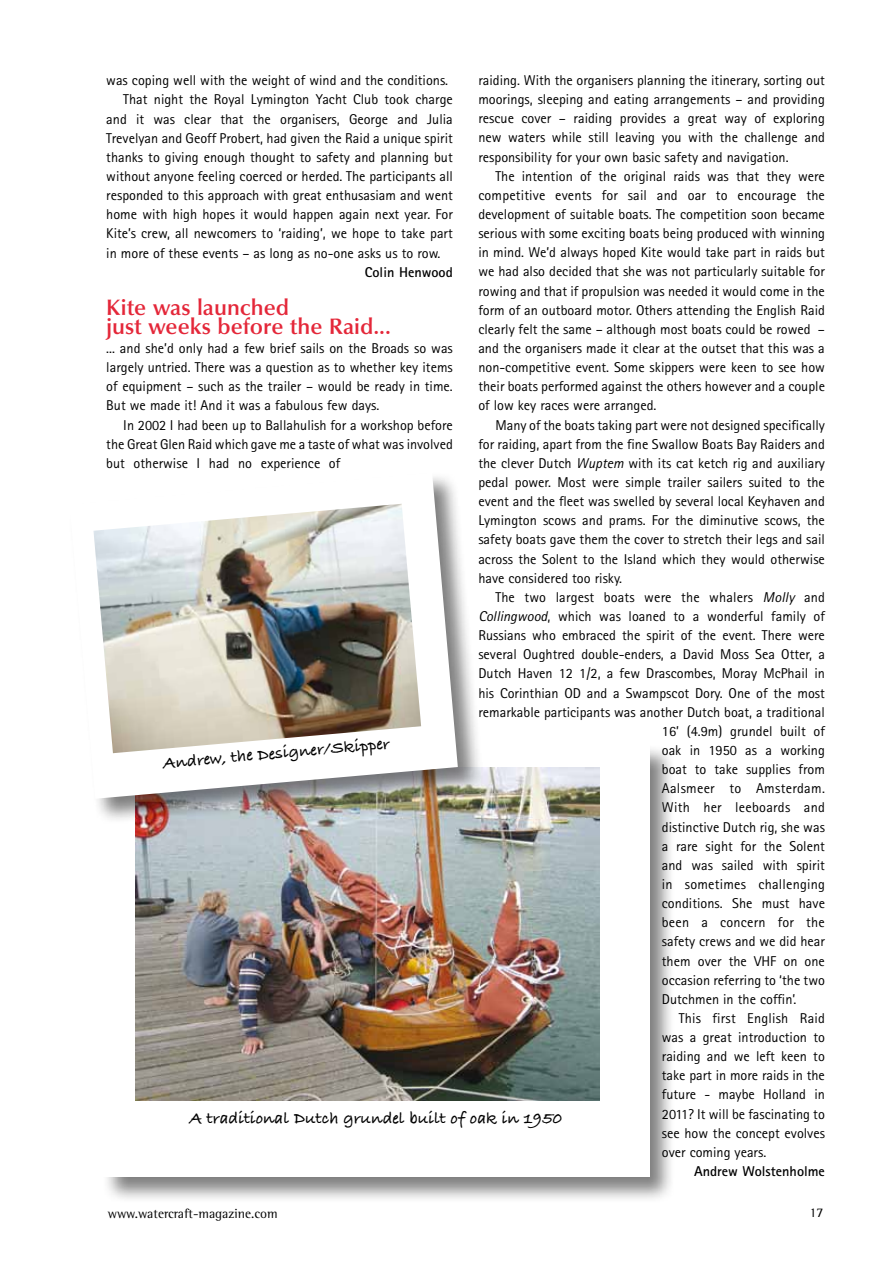
<style>
.page{position:relative;width:893px;height:1263px;background:#fff}
.page>*{position:absolute;margin:0;border:0;box-sizing:border-box;transform-origin:0 0}
.t1{font:600 22.5px/19.2px "Optima";color:#e42739}
.t2{font:17.25px "Bradley Hand ITCTT Bold";color:#000}
.t3{font:14.25px/19.2px "Rotis Sans Serif";color:#000;text-align:justify}
.t4{font:14.25px "Rotis Sans Serif";letter-spacing:.02em;color:#000}
.t5{font:700 14.25px "Rotis Sans Serif";color:#000}
.t6{font:13.5px "Rotis Semi Serif";color:#000}
.s1{font-style:italic}
</style>
<div class="page">
<div style="left:101px;top:743px;width:575px;height:460px;background:#000;opacity:.5"></div>
<div style="left:103px;top:746px;width:546px;height:431px;background:#fff"></div>
<img style="left:136px;top:768px;width:464px;height:332px">
<div style="left:67px;top:470px;width:416px;height:354px;background:#000;opacity:.5"></div>
<svg style="left:69px;top:473px;width:389px;height:326px"></svg>
<img style="left:93px;top:504px;width:328px;height:249px">
<p class="t3" style="left:478px;top:71px;width:348px">raiding. With the organisers planning the itinerary, sorting out moorings, sleeping and eating arrangements – and providing rescue cover – raiding provides a great way of exploring new waters while still leaving you with the challenge and responsibility for your own basic safety and navigation.</p>
<p class="t3" style="left:478px;top:166px;width:348px;text-indent:17px">The intention of the original raids was that they were competitive events for sail and oar to encourage the development of suitable boats. The competition soon became serious with some exciting boats being produced with winning in mind. We’d always hoped Kite would take part in raids but we had also decided that she was not particularly suitable for rowing and that if propulsion was needed it would come in the form of an outboard motor. Others attending the English Raid clearly felt the same – although most boats could be rowed – and the organisers made it clear at the outset that this was a non-competitive event. Some skippers were keen to see how their boats performed against the others however and a couple of low key races were arranged.</p>
<p class="t3" style="left:478px;top:415px;width:348px;text-indent:17px">Many of the boats taking part were not designed specifically for raiding, apart from the fine Swallow Boats Bay Raiders and the clever Dutch <span class="s1">Wuptem</span> with its cat ketch rig and auxiliary pedal power. Most were simple trailer sailers suited to the event and the fleet was swelled by several local Keyhaven and Lymington scows and prams. For the diminutive scows, the safety boats gave them the cover to stretch their legs and sail across the Solent to the Island which they would otherwise have considered too risky.</p>
<p class="t3" style="left:495px;top:587px;width:331px">The two largest boats were the whalers <span class="s1">Molly</span> and</p>
<p class="t3" style="left:478px;top:606px;width:348px"><span class="s1">Collingwood</span>, which was loaned to a wonderful family of</p>
<p class="t3" style="left:478px;top:626px;width:348px">Russians who embraced the spirit of the event. There were</p>
<p class="t3" style="left:478px;top:645px;width:348px">several Oughtred double-enders, a David Moss Sea Otter, a</p>
<p class="t3" style="left:478px;top:664px;width:348px">Dutch Haven 12 1/2, a few Drascombes, Moray McPhail in</p>
<p class="t3" style="left:478px;top:683px;width:348px">his Corinthian OD and a Swampscot Dory. One of the most</p>
<p class="t3" style="left:478px;top:702px;width:348px">remarkable participants was another Dutch boat, a traditional</p>
<p class="t3" style="left:662px;top:721px;width:165px">16’ (4.9m) grundel built of</p>
<p class="t3" style="left:662px;top:740px;width:165px">oak in 1950 as a working</p>
<p class="t3" style="left:662px;top:759px;width:165px">boat to take supplies from</p>
<p class="t4" style="left:662px;top:780px;width:165px">Aalsmeer to Amsterdam.</p>
<p class="t4" style="left:662px;top:799px;width:165px">With her leeboards and</p>
<p class="t3" style="left:662px;top:817px;width:165px">distinctive Dutch rig, she was</p>
<p class="t3" style="left:662px;top:836px;width:165px">a rare sight for the Solent</p>
<p class="t3" style="left:662px;top:855px;width:165px">and was sailed with spirit</p>
<p class="t3" style="left:662px;top:874px;width:165px">in sometimes challenging</p>
<p class="t3" style="left:662px;top:893px;width:165px">conditions. She must have</p>
<p class="t3" style="left:662px;top:913px;width:164px">been a concern for the</p>
<p class="t3" style="left:662px;top:932px;width:165px">safety crews and we did hear</p>
<p class="t3" style="left:662px;top:951px;width:165px">them over the VHF on one</p>
<p class="t3" style="left:662px;top:970px;width:165px">occasion referring to ‘the two</p>
<p class="t3" style="left:662px;top:989px;width:136px">Dutchmen in the coffin’.</p>
<p class="t3" style="left:679px;top:1008px;width:148px">This first English Raid</p>
<p class="t3" style="left:662px;top:1027px;width:165px">was a great introduction to</p>
<p class="t3" style="left:662px;top:1047px;width:165px">raiding and we left keen to</p>
<p class="t3" style="left:662px;top:1066px;width:165px">take part in more raids in the</p>
<p class="t3" style="left:662px;top:1085px;width:165px">future - maybe Holland in</p>
<p class="t3" style="left:662px;top:1104px;width:165px">2011? It will be fascinating to</p>
<p class="t3" style="left:662px;top:1123px;width:165px">see how the concept evolves</p>
<p class="t3" style="left:662px;top:1142px;width:106px">over coming years.</p>
<p class="t5" style="left:694px;top:1162px;width:132px">Andrew Wolstenholme</p>
<p class="t3" style="left:106px;top:71px;width:343px">was coping well with the weight of wind and the conditions.</p>
<p class="t3" style="left:123px;top:90px;width:331px">That night the Royal Lymington Yacht Club took charge</p>
<p class="t3" style="left:106px;top:109px;width:348px">and it was clear that the organisers, George and Julia</p>
<p class="t3" style="left:106px;top:128px;width:348px">Trevelyan and Geoff Probert, had given the Raid a unique spirit</p>
<p class="t3" style="left:106px;top:147px;width:348px">thanks to giving enough thought to safety and planning but</p>
<p class="t3" style="left:106px;top:166px;width:348px">without anyone feeling coerced or herded. The participants all</p>
<p class="t3" style="left:106px;top:186px;width:348px">responded to this approach with great enthusasiam and went</p>
<p class="t3" style="left:106px;top:205px;width:348px">home with high hopes it would happen again next year. For</p>
<p class="t3" style="left:106px;top:224px;width:348px">Kite’s crew, all newcomers to ‘raiding’, we hope to take part</p>
<p class="t3" style="left:106px;top:243px;width:336px">in more of these events – as long as no-one asks us to row.</p>
<p class="t5" style="left:365px;top:263px;width:90px">Colin Henwood</p>
<h1 class="t1" style="left:106px;top:298px;width:286px">Kite was launched<br>just weeks before the Raid...</h1>
<p class="t3" style="left:106px;top:338px;width:348px">... and she’d only had a few brief sails on the Broads so was largely untried. There was a question as to whether key items of equipment – such as the trailer – would be ready in time.<br>But we made it! And it was a fabulous few days.</p>
<p class="t3" style="left:106px;top:415px;width:348px;text-indent:17px">In 2002 I had been up to Ballahulish for a workshop before the Great Glen Raid which gave me a taste of what was involved but otherwise I had no experience of</p>
<p class="t2" style="left:162px;top:750px;width:229px;rotate:-5deg">Andrew, the Designer/Skipper</p>
<p class="t2" style="left:189px;top:1105px;width:374px">A traditional Dutch grundel built of oak in 1950</p>
<p class="t6" style="left:108px;top:1206px;width:171px">www.watercraft-magazine.com</p>
<p class="t6" style="left:809px;top:1205px;width:16px">17</p>
</div>
